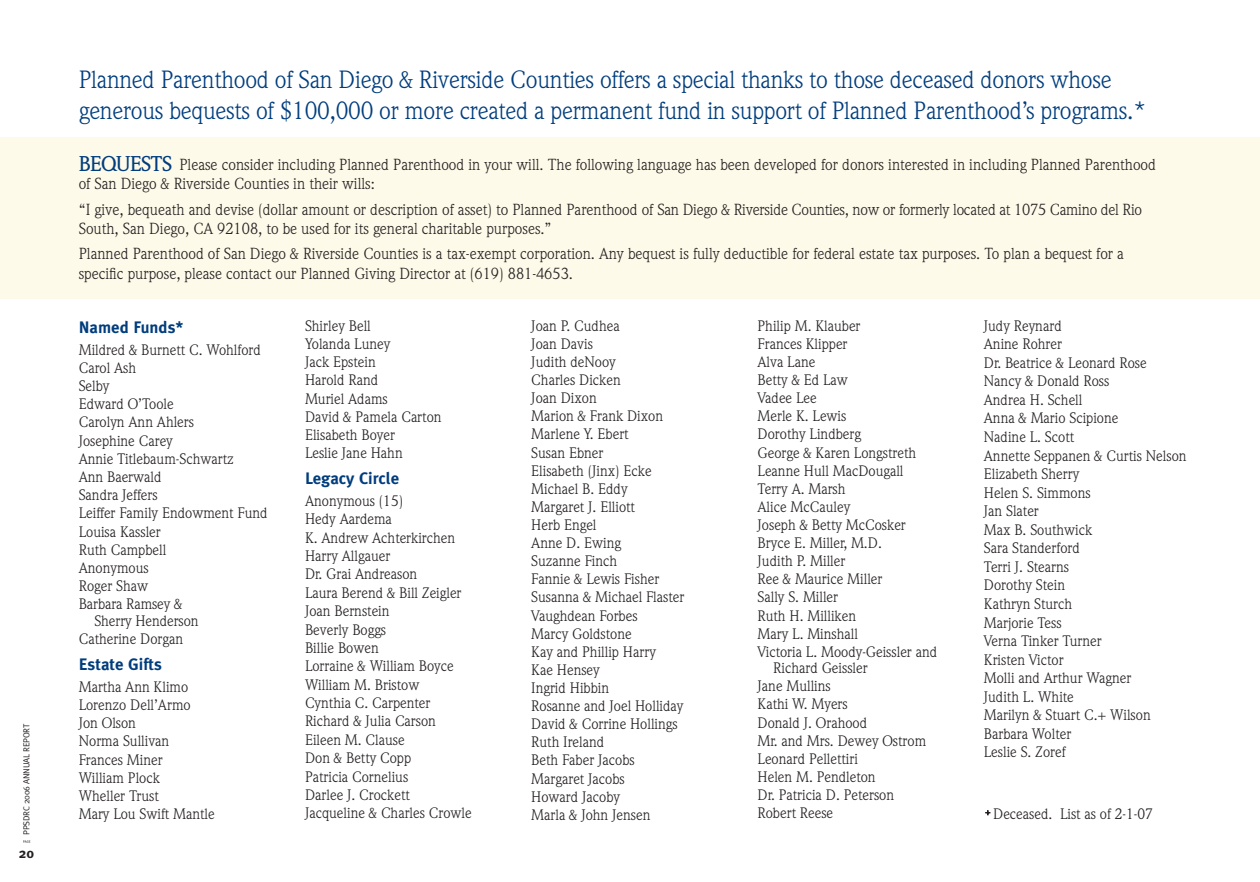
<style>
.page{position:relative;width:1260px;height:882px;background:#fff}
.page>*{position:absolute;margin:0;border:0;box-sizing:border-box;transform-origin:0 0}
.t1{font:24.5px/30.6px "Weidemann";letter-spacing:-.01em;color:#013d7d}
.t2{font:700 16.62px "Meta Plus";color:#013d7d}
.t3{font:15.75px/19.2px "Weidemann";color:#231f20}
.t4{font:14.88px/18px "Weidemann";color:#231f20}
.t5{font:700 14px "Meta Plus";color:#231f20}
.t6{font:8.75px "Meta Plus";letter-spacing:-.025em;color:#231f20}
.s1{font-weight:500;font-size:21px;color:#013d7d}
</style>
<div class="page">
<div style="left:0;top:138px;width:1260px;height:161px;background:#fefae9"></div>
<svg style="left:23px;top:840px;width:7px;height:3px"></svg>
<p class="t6" style="left:23px;top:835px;width:112px;rotate:-90deg">PPSDRC 2006 ANNUAL REPORT</p>
<p class="t5" style="left:19px;top:848px;width:17px">20</p>
<h1 class="t1" style="left:79px;top:67px;width:1069px">Planned Parenthood of San Diego &amp; Riverside Counties offers a special thanks to those deceased donors whose generous bequests of $100,000 or more created a permanent fund in support of Planned Parenthood’s programs.*</h1>
<p class="t3" style="left:79px;top:156px;width:1079px"><span class="s1">BEQUESTS</span> Please consider including Planned Parenthood in your will. The following language has been developed for donors interested in including Planned Parenthood of San Diego &amp; Riverside Counties in their wills:</p>
<p class="t3" style="left:79px;top:201px;width:1065px">“I give, bequ eath and devise (dollar amount or description of asset) to Planned Parenthood of San Diego &amp; Riverside Counties, now or formerly located at 1075 Camino del Rio<br>South, San Diego, CA 92108, to be used for its general charitable purposes.”</p>
<p class="t3" style="left:79px;top:246px;width:1047px">Planned Parenthood of San Diego &amp; Riverside Counties is a tax-exempt corporation. Any bequest is fully deductible for federal estate tax purposes. To plan a bequest for a specific purpose, please contact our Planned Giving Director at (619) 881-4653.</p>
<p class="t2" style="left:79px;top:321px;width:106px">Named Funds*</p>
<p class="t4" style="left:79px;top:342px;width:190px">Mildred &amp; Burnett C. Wohlford<br>Carol Ash<br>Selby<br>Edward O’Toole<br>Carolyn Ann Ahlers<br>Josephine Carey<br>Annie Titlebaum-Schwartz<br>Ann Baerwald<br>Sandra Jeffers<br>Leiffer Family Endowment Fund<br>Louisa Kassler<br>Ruth Campbell<br>Anonymous<br>Roger Shaw<br>Barbara Ramsey &amp;</p>
<p class="t4" style="left:79px;top:613px;width:121px;text-indent:16px">Sherry Henderson<br>Catherine Dorgan</p>
<p class="t2" style="left:79px;top:658px;width:85px">Estate Gifts</p>
<p class="t4" style="left:79px;top:679px;width:137px">Martha Ann Klimo<br>Lorenzo Dell’Armo<br>Jon Olson<br>Norma Sullivan<br>Frances Miner<br>William Plock<br>Wheller Trust<br>Mary Lou Swift Mantle</p>
<p class="t4" style="left:305px;top:318px;width:138px">Shirley Bell<br>Yolanda Luney<br>Jack Epstein<br>Harold Rand<br>Muriel Adams<br>David &amp; Pamela Carton<br>Elisabeth Boyer<br>Leslie Jane Hahn</p>
<p class="t2" style="left:305px;top:472px;width:96px">Legacy Circle</p>
<p class="t4" style="left:305px;top:493px;width:168px">Anonymous (15)<br>Hedy Aardema<br>K. Andrew Achterkirchen<br>Harry Allgauer<br>Dr. Grai Andreason<br>Laura Berend &amp; Bill Zeigler<br>Joan Bernstein<br>Beverly Boggs<br>Billie Bowen<br>Lorraine &amp; William Boyce<br>William M. Bristow<br>Cynthia C. Carpenter<br>Richard &amp; Julia Carson<br>Eileen M. Clause<br>Don &amp; Betty Copp<br>Patricia Cornelius<br>Darlee J. Crockett<br>Jacqueline &amp; Charles Crowle</p>
<p class="t4" style="left:531px;top:318px;width:155px">Joan P. Cudhea<br>Joan Davis<br>Judith deNooy<br>Charles Dicken<br>Joan Dixon<br>Marion &amp; Frank Dixon<br>Marlene Y. Ebert<br>Susan Ebner<br>Elisabeth (Jinx) Ecke<br>Michael B. Eddy<br>Margaret J. Elliott<br>Herb Engel<br>Anne D. Ewing<br>Suzanne Finch<br>Fannie &amp; Lewis Fisher<br>Susanna &amp; Michael Flaster<br>Vaughdean Forbes<br>Marcy Goldstone<br>Kay and Phillip Harry<br>Kae Hensey<br>Ingrid Hibbin<br>Rosanne and Joel Holliday<br>David &amp; Corrine Hollings<br>Ruth Ireland<br>Beth Faber Jacobs<br>Margaret Jacobs<br>Howard Jacoby<br>Marla &amp; John Jensen</p>
<p class="t4" style="left:758px;top:318px;width:181px">Philip M. Klauber<br>Frances Klipper<br>Alva Lane<br>Betty &amp; Ed Law<br>Vadee Lee<br>Merle K. Lewis<br>Dorothy Lindberg<br>George &amp; Karen Longstreth<br>Leanne Hull MacDougall<br>Terry A. Marsh<br>Alice McCauley<br>Joseph &amp; Betty McCosker<br>Bryce E. Miller, M.D.<br>Judith P. Miller<br>Ree &amp; Maurice Miller<br>Sally S. Miller<br>Ruth H. Milliken<br>Mary L. Minshall<br>Victoria L. Moody-Geissler and</p>
<p class="t4" style="left:758px;top:660px;width:170px;text-indent:16px">Richard Geissler<br>Jane Mullins<br>Kathi W. Myers<br>Donald J. Orahood<br>Mr. and Mrs. Dewey Ostrom<br>Leonard Pellettiri<br>Helen M. Pendleton<br>Dr. Patricia D. Peterson<br>Robert Reese</p>
<p class="t4" style="left:984px;top:318px;width:204px;line-height:18.6px">Judy Reynard<br>Anine Rohrer<br>Dr. Beatrice &amp; Leonard Rose<br>Nancy &amp; Donald Ross<br>Andrea H. Schell<br>Anna &amp; Mario Scipione<br>Nadine L. Scott<br>Annette Seppanen &amp; Curtis Nelson<br>Elizabeth Sherry<br>Helen S. Simmons<br>Jan Slater<br>Max B. Southwick<br>Sara Standerford<br>Terri J. Stearns<br>Dorothy Stein<br>Kathryn Sturch<br>Marjorie Tess<br>Verna Tinker Turner<br>Kristen Victor<br>Molli and Arthur Wagner<br>Judith L. White<br>Marilyn &amp; Stuart C.+ Wilson<br>Barbara Wolter<br>Leslie S. Zoref</p>
<p class="t4" style="left:985px;top:807px;width:169px"><sup>+</sup> Deceased. List as of 2-1-07</p>
</div>
